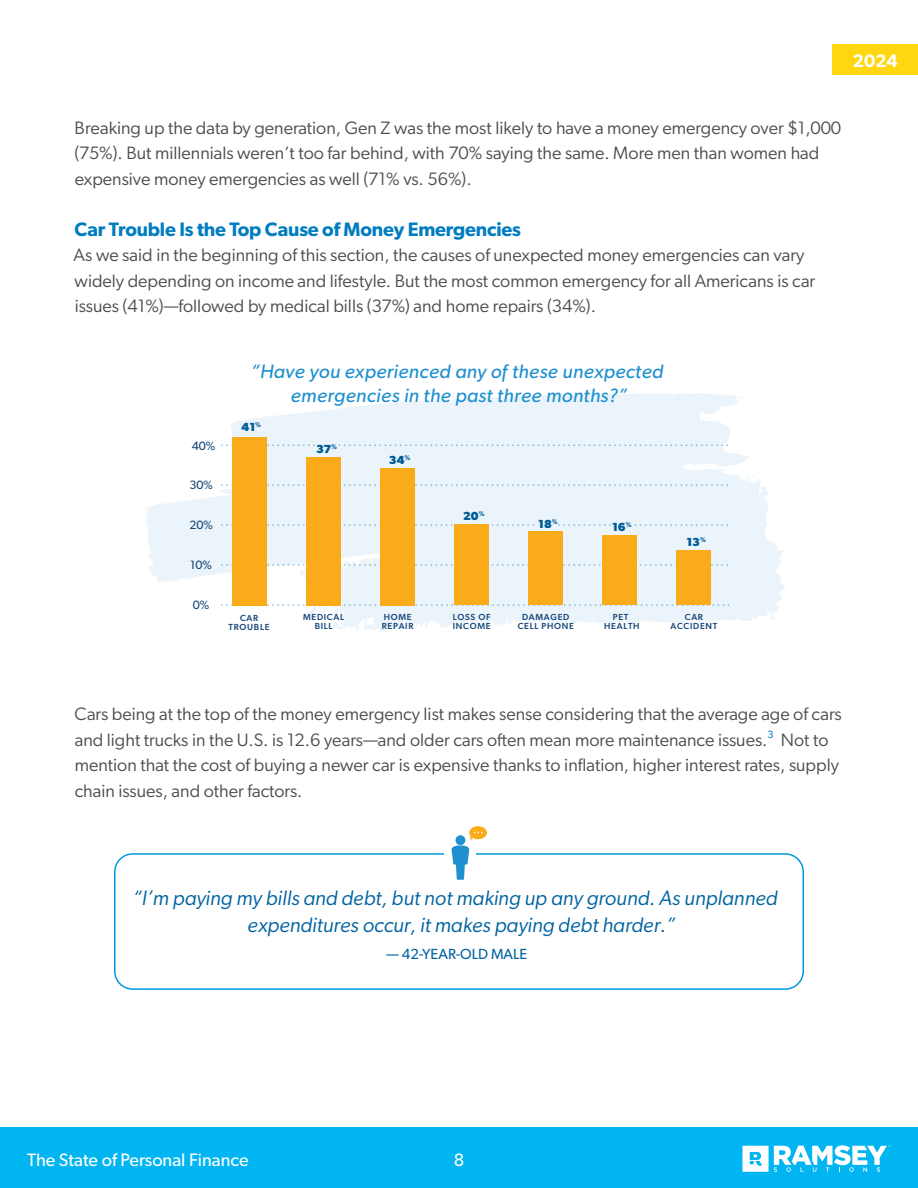
<style>
.page{position:relative;width:918px;height:1188px;background:#fff}
.page>*{position:absolute;margin:0;border:0;box-sizing:border-box;transform-origin:0 0}
.t1{font:italic 21px/27px "Gibson";color:#0063a1}
.t2{font:italic 19.5px/24px "Gibson";letter-spacing:.02em;color:#1e90cf;text-align:center}
.t3{font:600 19.5px "Gibson";letter-spacing:-.01em;color:#007cc0}
.t4{font:18px/25.5px "Gibson";color:#4d4d4f}
.t5{font:18px "Gibson";color:#fff}
.t6{font:600 18px "Gibson";color:#fff}
.t7{font:14.7px "Gibson";color:#0063a1}
.t8{font:12.15px "Gibson";color:#144577}
.t9{font:700 11.7px "Gibson";color:#005b98}
.t10{font:500 8.85px/9px "Gibson";letter-spacing:.08em;color:#144577;text-align:center}
</style>
<div class="page">
<div style="left:0;top:1127px;width:918px;height:61px;background:#00b5f1"></div>
<div style="left:833px;top:44px;width:85px;height:31px;background:#ffd60f"></div>
<svg style="left:742px;top:1145px;width:149px;height:26px"></svg>
<div style="left:114px;top:853px;width:690px;height:137px;border:2px solid #009adc;border-radius:18px"></div>
<svg style="left:146px;top:393px;width:639px;height:228px;fill:#ebf4fa"></svg>
<svg style="left:754px;top:502px;width:13px;height:9px"></svg>
<svg style="left:222px;top:564px;width:508px;height:69px"></svg>
<svg style="left:222px;top:524px;width:505px;height:2px"></svg>
<svg style="left:222px;top:484px;width:505px;height:2px"></svg>
<svg style="left:222px;top:444px;width:505px;height:2px"></svg>
<div style="left:232px;top:437px;width:35px;height:168px;background:#f9ab1a"></div>
<div style="left:306px;top:457px;width:35px;height:148px;background:#f9ab1a"></div>
<div style="left:380px;top:468px;width:35px;height:137px;background:#f9ab1a"></div>
<div style="left:454px;top:524px;width:35px;height:81px;background:#f9ab1a"></div>
<div style="left:529px;top:531px;width:34px;height:74px;background:#f9ab1a"></div>
<div style="left:603px;top:536px;width:34px;height:69px;background:#f9ab1a"></div>
<div style="left:677px;top:550px;width:34px;height:55px;background:#f9ab1a"></div>
<div style="left:612px;top:520px;width:21px;height:10px;background:#ebf4fa"></div>
<div style="left:535px;top:520px;width:21px;height:10px;background:#ebf4fa"></div>
<div style="left:316px;top:442px;width:21px;height:9px;background:#ebf4fa"></div>
<div style="left:445px;top:851px;width:31px;height:13px;background:#fff"></div>
<svg style="left:451px;top:826px;width:36px;height:54px"></svg>
<p class="t6" style="left:853px;top:50px;width:46px">2024</p>
<p class="t4" style="left:74px;top:114px;width:768px">Breaking up the data by generation, Gen Z was the most likely to have a money emergency over $1,000 (75%). But millennials weren’t too far behind, with 70% saying the same. More men than women had expensive money emergencies as well (71% vs. 56%).</p>
<p class="t3" style="left:75px;top:217px;width:448px">Car Trouble Is the Top Cause of Money Emergencies</p>
<p class="t4" style="left:74px;top:242px;width:743px">As we said in the beginning of this section, the causes of unexpected money emergencies can vary widely depending on income and lifestyle. But the most common emergency for all Americans is car issues (41%)—followed by medical bills (37%) and home repairs (34%).</p>
<p class="t2" style="left:250px;top:359px;width:414px">“Have you experienced any of these unexpected emergencies in the past three months?”</p>
<p class="t8" style="left:192px;top:438px;width:25px">40%</p>
<p class="t8" style="left:189px;top:478px;width:25px">30%</p>
<p class="t8" style="left:189px;top:518px;width:25px">20%</p>
<p class="t8" style="left:190px;top:558px;width:23px">10%</p>
<p class="t8" style="left:193px;top:598px;width:18px">0%</p>
<p class="t9" style="left:242px;top:420px;width:21px">41<sup>%</sup></p>
<p class="t9" style="left:316px;top:442px;width:23px">37<sup>%</sup></p>
<p class="t9" style="left:389px;top:453px;width:23px">34<sup>%</sup></p>
<p class="t9" style="left:463px;top:509px;width:23px">20<sup>%</sup></p>
<p class="t10" style="left:229px;top:613px;width:42px">CAR<br>TROUBLE</p>
<p class="t10" style="left:303px;top:612px;width:42px">MEDICAL<br>BILL</p>
<p class="t10" style="left:382px;top:612px;width:33px;text-align:left">HOME<br>REPAIR</p>
<p class="t10" style="left:453px;top:612px;width:39px;text-align:left">LOSS OF<br>INCOME</p>
<p class="t9" style="left:538px;top:517px;width:21px">18<sup>%</sup></p>
<p class="t9" style="left:612px;top:520px;width:21px">16<sup>%</sup></p>
<p class="t9" style="left:686px;top:535px;width:21px">13<sup>%</sup></p>
<p class="t10" style="left:518px;top:612px;width:58px">DAMAGED<br>CELL PHONE</p>
<p class="t10" style="left:604px;top:612px;width:37px">PET<br>HEALTH</p>
<p class="t10" style="left:671px;top:612px;width:48px">CAR<br>ACCIDENT</p>
<p class="t4" style="left:75px;top:701px;width:769px">Cars being at the top of the money emergency list makes sense considering that the average age of cars and light trucks in the U.S. is 12.6 years—and older cars often mean more maintenance issues.<sup>3</sup> Not to mention that the cost of buying a newer car is expensive thanks to inflation, higher interest rates, supply chain issues, and other factors.</p>
<p class="t1" style="left:248px;top:884px;width:532px;text-indent:-115px">“I’m paying my bills and debt, but not making up any ground. As unplanned expenditures occur, it makes paying debt harder.”</p>
<p class="t7" style="left:386px;top:945px;width:142px">— 42-YEAR-OLD MALE</p>
<p class="t5" style="left:27px;top:1149px;width:223px">The State of Personal Finance</p>
<p class="t5" style="left:454px;top:1149px;width:12px">8</p>
</div>
